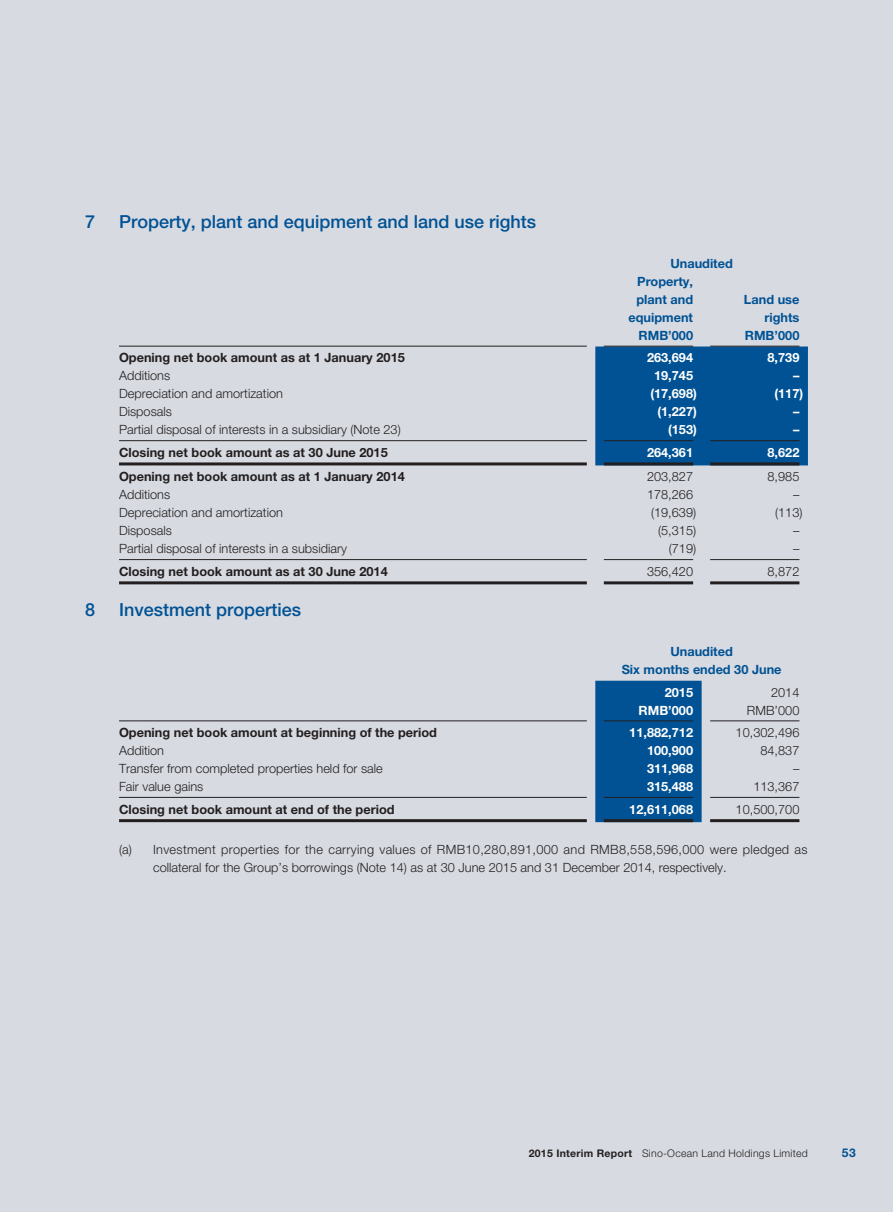
<style>
.page{position:relative;width:893px;height:1212px;background:#d7dae1}
.page>*{position:absolute;margin:0;border:0;box-sizing:border-box;transform-origin:0 0}
.t1{font:500 18px "Helvetica Neue LT Std";color:#005294}
.t2{font:300 12.75px "Helvetica Neue LT Std";color:#231f20}
.t3{font:700 12.75px "Helvetica Neue LT Std";color:#231f20}
.t4{font:300 12.75px/18px "Helvetica Neue LT Std";letter-spacing:.025em;color:#231f20}
.t5{font:700 12.75px "Helvetica Neue LT Std";color:#fff}
.t6{font:700 12.75px/18px "Helvetica Neue LT Std";color:#005294;text-align:right}
.t7{font:700 12px "Helvetica Neue LT Std";color:#005294}
.t8{font:300 10.5px "Helvetica Neue LT Std";letter-spacing:.025em;color:#231f20}
.s1{font-weight:700}
</style>
<div class="page">
<div style="left:595px;top:346px;width:213px;height:119px;background:#005294"></div>
<hr style="left:119px;top:346px;width:468px;height:1px;background:#231f20">
<hr style="left:604px;top:346px;width:89px;height:1px;background:#231f20">
<hr style="left:710px;top:346px;width:89px;height:1px;background:#231f20">
<hr style="left:119px;top:440px;width:468px;height:1px;background:#231f20">
<hr style="left:604px;top:440px;width:89px;height:1px;background:#231f20">
<hr style="left:710px;top:440px;width:89px;height:1px;background:#231f20">
<hr style="left:119px;top:462px;width:468px;height:3px;background:#231f20">
<hr style="left:604px;top:462px;width:89px;height:3px;background:#231f20">
<hr style="left:710px;top:462px;width:89px;height:3px;background:#231f20">
<hr style="left:119px;top:559px;width:468px;height:1px;background:#231f20">
<hr style="left:604px;top:559px;width:89px;height:1px;background:#231f20">
<hr style="left:710px;top:559px;width:89px;height:1px;background:#231f20">
<hr style="left:119px;top:581px;width:468px;height:3px;background:#231f20">
<hr style="left:604px;top:581px;width:89px;height:3px;background:#231f20">
<hr style="left:710px;top:581px;width:89px;height:3px;background:#231f20">
<div style="left:595px;top:681px;width:107px;height:141px;background:#005294"></div>
<hr style="left:119px;top:720px;width:468px;height:1px;background:#231f20">
<hr style="left:604px;top:720px;width:89px;height:1px;background:#231f20">
<hr style="left:710px;top:720px;width:89px;height:1px;background:#231f20">
<hr style="left:119px;top:797px;width:468px;height:1px;background:#231f20">
<hr style="left:604px;top:797px;width:89px;height:1px;background:#231f20">
<hr style="left:710px;top:797px;width:89px;height:1px;background:#231f20">
<hr style="left:119px;top:819px;width:468px;height:3px;background:#231f20">
<hr style="left:604px;top:819px;width:89px;height:3px;background:#231f20">
<hr style="left:710px;top:819px;width:89px;height:3px;background:#231f20">
<h1 class="t1" style="left:85px;top:210px;width:12px">7</h1>
<h1 class="t1" style="left:119px;top:210px;width:419px">Property, plant and equipment and land use rights</h1>
<p class="t6" style="left:670px;top:254px;width:64px">Unaudited</p>
<p class="t6" style="left:637px;top:272px;width:57px">Property,</p>
<p class="t6" style="left:636px;top:290px;width:58px">plant and</p>
<p class="t6" style="left:628px;top:308px;width:66px">equipment</p>
<p class="t6" style="left:744px;top:290px;width:57px">Land use rights</p>
<p class="t6" style="left:639px;top:326px;width:56px">RMB’000</p>
<p class="t6" style="left:745px;top:326px;width:56px">RMB’000</p>
<p class="t3" style="left:119px;top:350px;width:287px">Opening net book amount as at 1 January 2015</p>
<p class="t5" style="left:647px;top:350px;width:48px">263,694</p>
<p class="t5" style="left:767px;top:350px;width:33px">8,739</p>
<p class="t2" style="left:119px;top:368px;width:53px">Additions</p>
<p class="t5" style="left:654px;top:368px;width:40px">19,745</p>
<p class="t5" style="left:793px;top:368px;width:8px">–</p>
<p class="t2" style="left:119px;top:386px;width:165px">Depreciation and amortization</p>
<p class="t5" style="left:650px;top:386px;width:48px">(17,698)</p>
<p class="t5" style="left:774px;top:386px;width:30px">(117)</p>
<p class="t2" style="left:119px;top:404px;width:54px">Disposals</p>
<p class="t5" style="left:657px;top:404px;width:41px">(1,227)</p>
<p class="t5" style="left:793px;top:404px;width:8px">–</p>
<p class="t2" style="left:119px;top:422px;width:283px">Partial disposal of interests in a subsidiary (Note 23)</p>
<p class="t5" style="left:668px;top:422px;width:30px">(153)</p>
<p class="t5" style="left:793px;top:422px;width:8px">–</p>
<p class="t3" style="left:119px;top:444px;width:270px">Closing net book amount as at 30 June 2015</p>
<p class="t5" style="left:647px;top:444px;width:48px">264,361</p>
<p class="t5" style="left:767px;top:444px;width:33px">8,622</p>
<p class="t3" style="left:119px;top:469px;width:287px">Opening net book amount as at 1 January 2014</p>
<p class="t2" style="left:647px;top:469px;width:48px">203,827</p>
<p class="t2" style="left:767px;top:469px;width:33px">8,985</p>
<p class="t2" style="left:119px;top:487px;width:53px">Additions</p>
<p class="t2" style="left:647px;top:487px;width:48px">178,266</p>
<p class="t2" style="left:793px;top:487px;width:8px">–</p>
<p class="t2" style="left:119px;top:505px;width:165px">Depreciation and amortization</p>
<p class="t2" style="left:651px;top:505px;width:47px">(19,639)</p>
<p class="t2" style="left:775px;top:505px;width:29px">(113)</p>
<p class="t2" style="left:119px;top:523px;width:54px">Disposals</p>
<p class="t2" style="left:658px;top:523px;width:40px">(5,315)</p>
<p class="t2" style="left:793px;top:523px;width:8px">–</p>
<p class="t2" style="left:119px;top:541px;width:229px">Partial disposal of interests in a subsidiary</p>
<p class="t2" style="left:669px;top:541px;width:29px">(719)</p>
<p class="t2" style="left:793px;top:541px;width:8px">–</p>
<p class="t3" style="left:119px;top:563px;width:270px">Closing net book amount as at 30 June 2014</p>
<p class="t2" style="left:647px;top:563px;width:48px">356,420</p>
<p class="t2" style="left:767px;top:563px;width:33px">8,872</p>
<h1 class="t1" style="left:85px;top:599px;width:12px">8</h1>
<h1 class="t1" style="left:119px;top:599px;width:184px">Investment properties</h1>
<p class="t6" style="left:622px;top:642px;width:161px;text-align:center">Unaudited<br>Six months ended 30 June</p>
<p class="t5" style="left:665px;top:684px;width:30px">2015</p>
<p class="t2" style="left:771px;top:684px;width:30px">2014</p>
<p class="t5" style="left:639px;top:702px;width:56px">RMB’000</p>
<p class="t2" style="left:747px;top:702px;width:54px">RMB’000</p>
<p class="t3" style="left:119px;top:725px;width:320px">Opening net book amount at beginning of the period</p>
<p class="t5" style="left:629px;top:725px;width:65px">11,882,712</p>
<p class="t2" style="left:736px;top:725px;width:65px">10,302,496</p>
<p class="t2" style="left:119px;top:743px;width:47px">Addition</p>
<p class="t5" style="left:647px;top:743px;width:48px">100,900</p>
<p class="t2" style="left:760px;top:743px;width:40px">84,837</p>
<p class="t2" style="left:119px;top:761px;width:265px">Transfer from completed properties held for sale</p>
<p class="t5" style="left:647px;top:761px;width:48px">311,968</p>
<p class="t2" style="left:793px;top:761px;width:8px">–</p>
<p class="t2" style="left:119px;top:779px;width:86px">Fair value gains</p>
<p class="t5" style="left:647px;top:779px;width:48px">315,488</p>
<p class="t2" style="left:753px;top:779px;width:48px">113,367</p>
<p class="t3" style="left:119px;top:801px;width:277px">Closing net book amount at end of the period</p>
<p class="t5" style="left:629px;top:801px;width:65px">12,611,068</p>
<p class="t2" style="left:736px;top:801px;width:65px">10,500,700</p>
<p class="t4" style="left:153px;top:840px;width:656px;text-indent:-34px">(a) Investment properties for the carrying values of RMB10,280,891,000 and RMB8,558,596,000 were pledged as collateral for the Group’s borrowings (Note 14) as at 30 June 2015 and 31 December 2014, respectively.</p>
<p class="t8" style="left:529px;top:1147px;width:281px"><span class="s1">2015 Interim Report</span> Sino-Ocean Land Holdings Limited</p>
<p class="t7" style="left:842px;top:1145px;width:15px">53</p>
</div>
